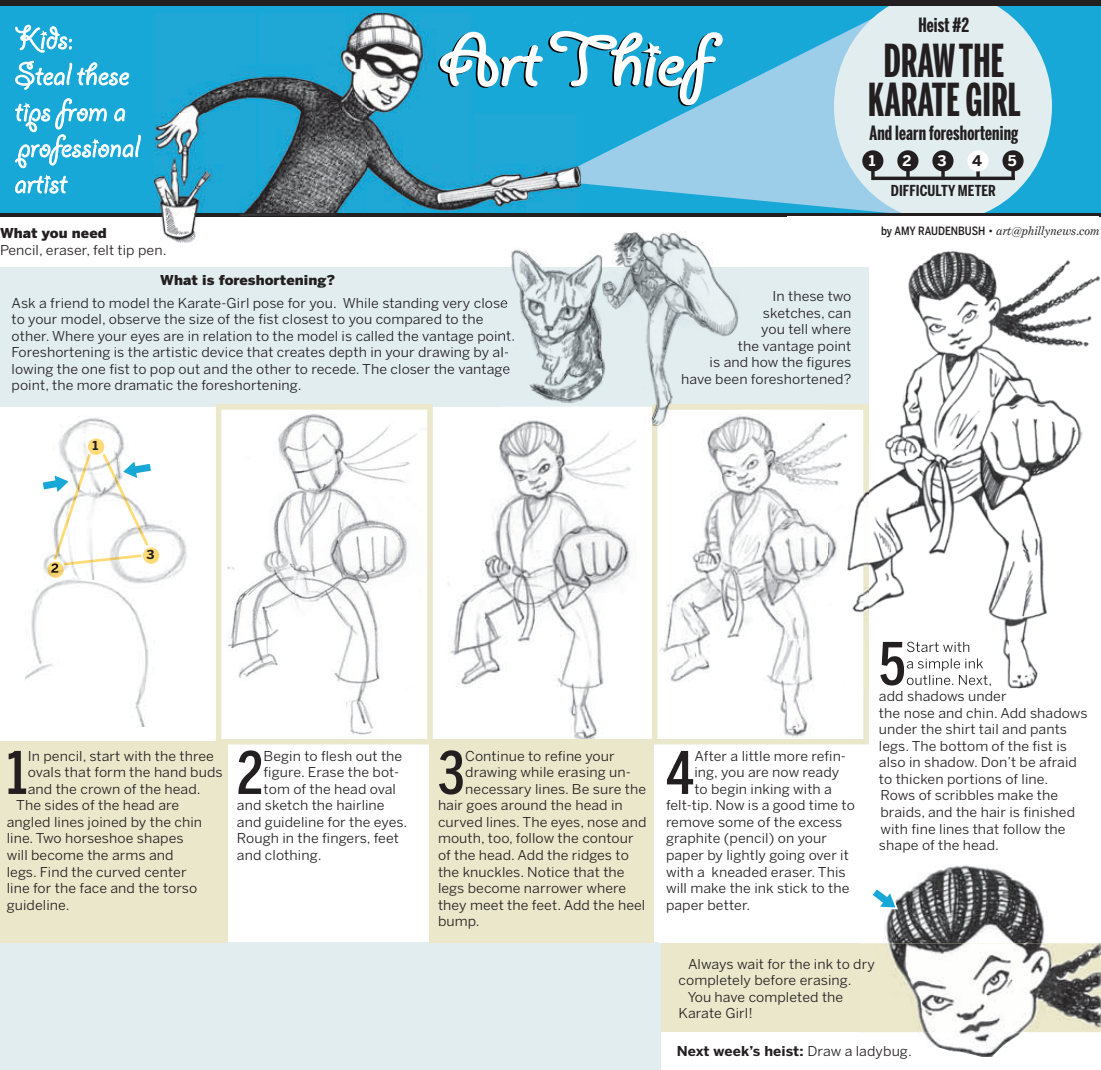
<style>
.page{position:relative;width:1101px;height:1070px;background:#fff}
.page>*{position:absolute;margin:0;border:0;box-sizing:border-box;transform-origin:0 0}
.t1{font:80.4px "Giddyup Std";letter-spacing:-.005em;color:#fff;scale:1.14 1}
.t2{font:500 58.05px "Benton Sans Comp";color:#231f20;scale:1.05 1}
.t3{font:700 45px/39px "Benton Sans Extra Comp";letter-spacing:.005em;color:#231f20;text-align:center;scale:.94 1}
.t4{font:700 19.5px "Benton Sans Extra Comp";letter-spacing:.005em;color:#231f20;scale:1.05 1}
.t5{font:700 15px "Benton Sans Comp";letter-spacing:.005em;color:#231f20;scale:1.05 1}
.t6{font:700 14.55px "Benton Sans";color:#fff}
.t7{font:700 14.55px "Benton Sans";color:#231f20}
.t8{font:13.5px/16.5px "Benton Sans";letter-spacing:.005em;color:#231f20;scale:1.05 1}
.t9{font:700 13.5px "Benton Sans";letter-spacing:.005em;color:#231f20;scale:1.05 1}
.t10{font:700 12.3px "Benton Sans";color:#231f20;scale:1.05 1}
.t11{font:italic 11.4px "Globe Century";letter-spacing:.01em;color:#231f20}
.s1{font-weight:900}
.s2{font-family:"Benton Sans Cond";font-weight:500;font-style:normal}
.s3{font-family:"Benton Sans";font-style:normal}
.s4{font-weight:400}
</style>
<div class="page">
<div style="left:0;top:0;width:1101px;height:213px;background:#18a8d7"></div>
<svg style="left:581px;top:38px;width:253px;height:170px;fill:#9ccde9"></svg>
<svg style="left:834px;top:6px;width:218px;height:207px;background:#c7e3ec"></svg>
<hr style="left:0;top:213px;width:1101px;height:3px;background:#231f20">
<img style="left:154px;top:13px;width:427px;height:230px">
<img style="left:550px;top:165px;width:31px;height:18px">
<svg style="left:871px;top:171px;width:4px;height:9px"></svg>
<svg style="left:1011px;top:171px;width:4px;height:5px"></svg>
<svg style="left:976px;top:171px;width:4px;height:5px"></svg>
<svg style="left:941px;top:171px;width:4px;height:5px"></svg>
<svg style="left:906px;top:171px;width:4px;height:5px"></svg>
<svg style="left:873px;top:176px;width:142px;height:4px"></svg>
<div style="left:862px;top:150px;width:21px;height:21px;background:#231f20;border-radius:50%"></div>
<div style="left:1002px;top:150px;width:22px;height:21px;background:#231f20;border-radius:50%"></div>
<div style="left:967px;top:150px;width:22px;height:21px;background:#fff;border-radius:50%"></div>
<div style="left:932px;top:150px;width:22px;height:21px;background:#231f20;border-radius:50%"></div>
<div style="left:897px;top:150px;width:21px;height:21px;background:#231f20;border-radius:50%"></div>
<svg style="left:437px;top:30px;width:287px;height:77px"></svg>
<div style="left:655px;top:943px;width:446px;height:88px;background:#eae7cb"></div>
<div style="left:0;top:267px;width:868px;height:139px;background:#e2edf0"></div>
<img style="left:227px;top:414px;width:190px;height:321px">
<div style="left:216px;top:404px;width:217px;height:340px;border:5px solid #eae7cb"></div>
<img style="left:448px;top:425px;width:188px;height:314px">
<svg style="left:652px;top:404px;width:217px;height:340px"></svg>
<img style="left:25px;top:418px;width:162px;height:309px">
<svg style="left:149px;top:456px;width:5px;height:26px"></svg>
<svg style="left:40px;top:471px;width:14px;height:26px"></svg>
<div style="left:88px;top:438px;width:16px;height:17px;background:#ffdb76;border-radius:50%"></div>
<img style="left:47px;top:561px;width:17px;height:16px">
<svg style="left:51px;top:563px;width:7px;height:9px"></svg>
<div style="left:143px;top:547px;width:16px;height:16px;background:#ffdb76;border-radius:50%"></div>
<img style="left:102px;top:453px;width:47px;height:93px">
<img style="left:54px;top:454px;width:37px;height:105px">
<img style="left:64px;top:554px;width:77px;height:11px">
<img style="left:885px;top:251px;width:215px;height:194px">
<img style="left:869px;top:445px;width:209px;height:243px">
<img style="left:828px;top:267px;width:41px;height:421px">
<img style="left:880px;top:641px;width:26px;height:44px">
<img style="left:907px;top:641px;width:63px;height:11px">
<img style="left:907px;top:658px;width:76px;height:13px">
<img style="left:907px;top:674px;width:85px;height:12px">
<img style="left:828px;top:414px;width:35px;height:274px">
<img style="left:858px;top:865px;width:243px;height:192px">
<img style="left:858px;top:943px;width:243px;height:88px">
<div style="left:429px;top:739px;width:225px;height:203px;background:#eae7cb"></div>
<div style="left:0;top:741px;width:228px;height:202px;background:#eae7cb"></div>
<svg style="left:502px;top:232px;width:100px;height:193px"></svg>
<img style="left:602px;top:425px;width:34px;height:2px">
<img style="left:652px;top:425px;width:87px;height:2px">
<img style="left:602px;top:360px;width:2px;height:15px">
<img style="left:604px;top:233px;width:139px;height:192px">
<svg style="left:869px;top:885px;width:30px;height:25px"></svg>
<svg style="left:15px;top:24px;width:114px;height:66px"></svg>
<svg style="left:15px;top:98px;width:126px;height:96px"></svg>
<div style="left:0;top:0;width:1101px;height:6px;background:#231f20"></div>
<div style="left:0;top:943px;width:661px;height:126px;background:#e2edf0"></div>
<p class="t8" style="left:0;top:225px;width:160px"><span class="s1">What you need<br></span>Pencil, eraser, felt tip pen.</p>
<p class="t1" style="left:439px;top:17px;width:240px">Art Thief</p>
<p class="t8" style="left:12px;top:268px;width:474px;line-height:22.6px;text-indent:149px"><span class="s1">What is foreshortening?<br></span>Ask a friend to model the Karate-Girl pose for you. While standing very close</p>
<p class="t8" style="left:12px;top:311px;width:481px">to your model, observe the size of the fist closest to you compared to the other. Where your eyes are in relation to the model is called the vantage point.<br>Foreshortening is the artistic device that creates depth in your drawing by al&shy;lowing the one fist to pop out and the other to recede. The closer the vantage point, the more dramatic the foreshortening.</p>
<p class="t8" style="left:681px;top:288px;width:164px;text-align:right">In these two<br>sketches, can<br>you tell where<br>the vantage point<br>is and how the figures have been foreshortened?</p>
<p class="t4" style="left:918px;top:13px;width:50px">Heist #2</p>
<p class="t3" style="left:868px;top:41px;width:163px">DRAW THE<br>KARATE GIRL</p>
<p class="t4" style="left:870px;top:122px;width:143px">And learn foreshortening</p>
<p class="t6" style="left:869px;top:152px;width:8px">1</p>
<p class="t6" style="left:903px;top:152px;width:10px">2</p>
<p class="t6" style="left:938px;top:152px;width:11px">3</p>
<p class="t7" style="left:972px;top:152px;width:11px">4</p>
<p class="t6" style="left:1008px;top:152px;width:10px">5</p>
<p class="t5" style="left:891px;top:182px;width:102px">DIFFICULTY METER</p>
<p class="t11" style="left:881px;top:224px;width:220px"><span class="s2">by AMY RAUDENBUSH</span> <span class="s3">•</span> art@phillynews.com</p>
<p class="t10" style="left:92px;top:438px;width:7px">1</p>
<p class="t10" style="left:146px;top:546px;width:9px">3</p>
<p class="t2" style="left:7px;top:739px;width:21px">1</p>
<p class="t8" style="left:28px;top:747px;width:179px">In pencil, start with the three</p>
<p class="t8" style="left:28px;top:764px;width:187px">ovals that form the hand buds</p>
<p class="t8" style="left:28px;top:780px;width:166px">and the crown of the head.</p>
<p class="t8" style="left:16px;top:797px;width:157px">The sides of the head are</p>
<p class="t8" style="left:7px;top:813px;width:188px">angled lines joined by the chin</p>
<p class="t8" style="left:7px;top:830px;width:170px">line. Two horseshoe shapes</p>
<p class="t8" style="left:7px;top:846px;width:161px">will become the arms and</p>
<p class="t8" style="left:7px;top:863px;width:173px">legs. Find the curved center</p>
<p class="t8" style="left:7px;top:879px;width:183px">line for the face and the torso</p>
<p class="t8" style="left:7px;top:896px;width:61px">guideline.</p>
<p class="t2" style="left:237px;top:739px;width:27px">2</p>
<p class="t8" style="left:264px;top:747px;width:134px">Begin to flesh out the</p>
<p class="t8" style="left:264px;top:764px;width:131px">figure. Erase the bot-</p>
<p class="t8" style="left:264px;top:780px;width:128px">tom of the head oval</p>
<p class="t8" style="left:237px;top:797px;width:142px">and sketch the hairline</p>
<p class="t8" style="left:237px;top:813px;width:164px">and guideline for the eyes.</p>
<p class="t8" style="left:237px;top:830px;width:156px">Rough in the fingers, feet</p>
<p class="t8" style="left:237px;top:846px;width:82px">and clothing.</p>
<p class="t2" style="left:438px;top:739px;width:27px">3</p>
<p class="t8" style="left:465px;top:747px;width:144px">Continue to refine your</p>
<p class="t8" style="left:465px;top:764px;width:159px">drawing while erasing un-</p>
<p class="t8" style="left:465px;top:780px;width:174px">necessary lines. Be sure the</p>
<p class="t8" style="left:438px;top:797px;width:177px">hair goes around the head in</p>
<p class="t8" style="left:438px;top:813px;width:200px">curved lines. The eyes, nose and</p>
<p class="t8" style="left:438px;top:830px;width:188px">mouth, too, follow the contour</p>
<p class="t8" style="left:438px;top:846px;width:183px">of the head. Add the ridges to</p>
<p class="t8" style="left:438px;top:863px;width:179px">the knuckles. Notice that the</p>
<p class="t8" style="left:438px;top:879px;width:181px">legs become narrower where</p>
<p class="t8" style="left:438px;top:896px;width:199px">they meet the feet. Add the heel</p>
<p class="t8" style="left:438px;top:912px;width:41px">bump.</p>
<p class="t2" style="left:666px;top:739px;width:28px">4</p>
<p class="t8" style="left:694px;top:747px;width:146px">After a little more refin-</p>
<p class="t8" style="left:694px;top:764px;width:140px">ing, you are now ready</p>
<p class="t8" style="left:694px;top:780px;width:132px">to begin inking with a</p>
<p class="t8" style="left:666px;top:797px;width:181px">felt-tip. Now is a good time to</p>
<p class="t8" style="left:666px;top:813px;width:169px">remove some of the excess</p>
<p class="t8" style="left:666px;top:830px;width:155px">graphite (pencil) on your</p>
<p class="t8" style="left:666px;top:846px;width:176px">paper by lightly going over it</p>
<p class="t8" style="left:666px;top:863px;width:173px">with a kneaded eraser. This</p>
<p class="t8" style="left:666px;top:879px;width:176px">will make the ink stick to the</p>
<p class="t8" style="left:666px;top:896px;width:82px">paper better.</p>
<p class="t8" style="left:879px;top:688px;width:200px">add shadows under<br>the nose and chin. Add shadows under the shirt tail and pants legs. The bottom of the fist is also in shadow. Don’t be afraid to thicken portions of line.<br>Rows of scribbles make the braids, and the hair is finished with fine lines that follow the shape of the head.</p>
<p class="t8" style="left:688px;top:955px;width:180px">Always wait for the ink to dry</p>
<p class="t8" style="left:679px;top:971px;width:166px">completely before erasing.</p>
<p class="t8" style="left:688px;top:988px;width:150px">You have completed the</p>
<p class="t8" style="left:679px;top:1004px;width:72px">Karate Girl!</p>
<p class="t9" style="left:677px;top:1042px;width:225px">Next week’s heist: <span class="s4">Draw a ladybug.</span></p>
</div>
